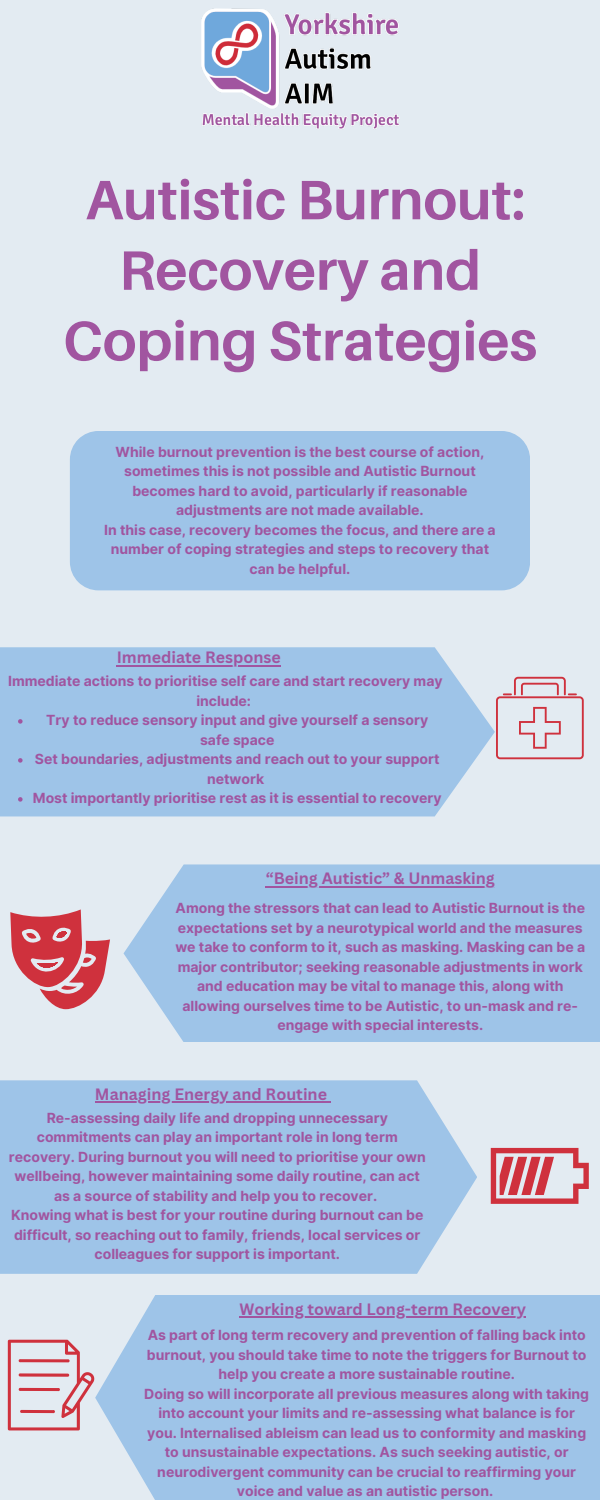
<style>
.page{position:relative;width:600px;height:1500px;background:#e3ebf2}
.page>*{position:absolute;margin:0;border:0;box-sizing:border-box;transform-origin:0 0}
.t1{font:700 55.6px/70.5px "Aileron";color:#a155a0;text-align:center}
.t2{font:700 16px "Canva Sans";color:#a155a0}
.t3{font:700 14px/19.5px "Inter";color:#a155a0;text-align:center}
</style>
<div class="page">
<img style="left:201px;top:8px;width:199px;height:121px">
<svg style="left:0;top:647px;width:495px;height:169px;fill:#9ec4e8"></svg>
<div style="left:124px;top:864px;width:476px;height:178px;background:#9ec4e8"></div>
<svg style="left:0;top:1080px;width:477px;height:194px;fill:#9ec4e8"></svg>
<div style="left:95px;top:1295px;width:505px;height:205px;background:#9ec4e8"></div>
<div style="left:70px;top:431px;width:460px;height:159px;background:#9ec4e8"></div>
<svg style="left:10px;top:909px;width:100px;height:100px"></svg>
<svg style="left:8px;top:1340px;width:86px;height:90px"></svg>
<svg style="left:496px;top:677px;width:88px;height:82px"></svg>
<svg style="left:18px;top:719px;width:5px;height:5px"></svg>
<svg style="left:18px;top:758px;width:5px;height:5px"></svg>
<svg style="left:18px;top:797px;width:5px;height:5px"></svg>
<svg style="left:491px;top:1148px;width:98px;height:56px"></svg>
<hr style="left:117px;top:665px;width:164px;height:1px;background:#a155a0">
<hr style="left:266px;top:886px;width:229px;height:1px;background:#a155a0">
<hr style="left:95px;top:1101px;width:232px;height:2px;background:#a155a0">
<hr style="left:240px;top:1316px;width:286px;height:2px;background:#a155a0">
<p class="t1" style="left:86px;top:163px;width:441px">Autistic Burnout:</p>
<p class="t1" style="left:63px;top:234px;width:476px">Recovery and<br>Coping Strategies</p>
<p class="t3" style="left:116px;top:442px;width:370px">While burnout prevention is the best course of action, sometimes this is not possible and Autistic Burnout becomes hard to avoid, particularly if reasonable adjustments are not made available.</p>
<p class="t3" style="left:104px;top:520px;width:393px">In this case, recovery becomes the focus, and there are a number of coping strategies and steps to recovery that can be helpful.</p>
<p class="t2" style="left:117px;top:646px;width:165px">Immediate Response</p>
<p class="t3" style="left:8px;top:671px;width:436px">Immediate actions to prioritise self care and start recovery may include:</p>
<p class="t3" style="left:46px;top:710px;width:383px">Try to reduce sensory input and give yourself a sensory safe space</p>
<p class="t3" style="left:35px;top:749px;width:406px">Set boundaries, adjustments and reach out to your support network</p>
<p class="t3" style="left:33px;top:788px;width:411px">Most importantly prioritise rest as it is essential to recovery</p>
<p class="t2" style="left:266px;top:867px;width:231px">“Being Autistic” &amp; Unmasking</p>
<p class="t3" style="left:175px;top:899px;width:411px">Among the stressors that can lead to Autistic Burnout is the expectations set by a neurotypical world and the measures we take to conform to it, such as masking. Masking can be a major contributor; seeking reasonable adjustments in work and education may be vital to manage this, along with allowing ourselves time to be Autistic, to un-mask and re&shy;engage with special interests.</p>
<p class="t2" style="left:95px;top:1083px;width:234px">Managing Energy and Routine</p>
<p class="t3" style="left:9px;top:1108px;width:418px">Re-assessing daily life and dropping unnecessary commitments can play an important role in long term recovery. During burnout you will need to prioritise your own wellbeing, however maintaining some daily routine, can act as a source of stability and help you to recover.</p>
<p class="t3" style="left:11px;top:1206px;width:414px">Knowing what is best for your routine during burnout can be difficult, so reaching out to family, friends, local services or colleagues for support is important.</p>
<p class="t2" style="left:240px;top:1298px;width:288px">Working toward Long-term Recovery</p>
<p class="t3" style="left:147px;top:1325px;width:441px">As part of long term recovery and prevention of falling back into burnout, you should take time to note the triggers for Burnout to help you create a more sustainable routine.</p>
<p class="t3" style="left:144px;top:1384px;width:446px">Doing so will incorporate all previous measures along with taking into account your limits and re-assessing what balance is for you. Internalised ableism can lead us to conformity and masking to unsustainable expectations. As such seeking autistic, or neurodivergent community can be crucial to reaffirming your voice and value as an autistic person.</p>
</div>
